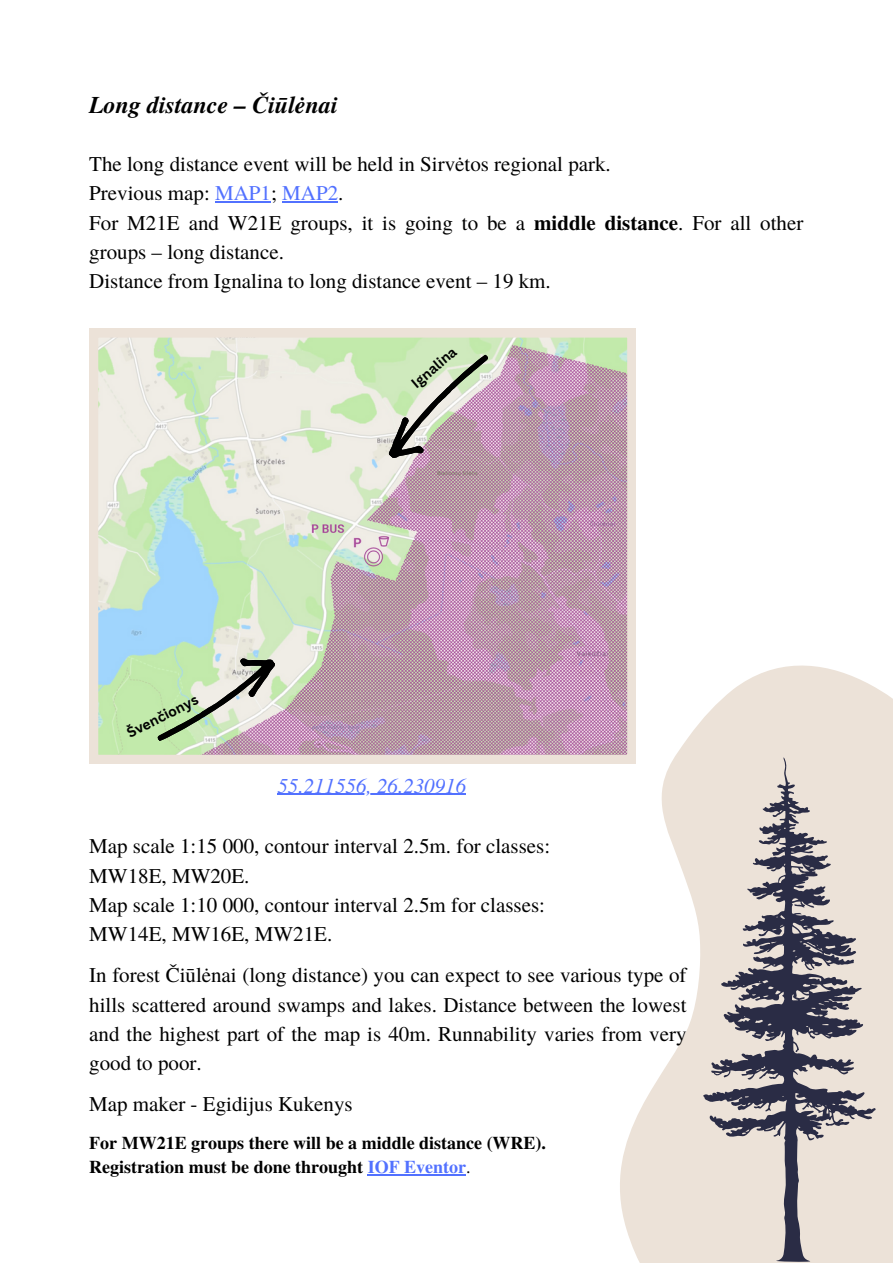
<style>
.page{position:relative;width:893px;height:1264px;background:#fff}
.page>*{position:absolute;margin:0;border:0;box-sizing:border-box;transform-origin:0 0}
.t1{font:italic 700 24px "Te X Gyre Termes";color:#000}
.t2{font:21px/29.2px "Te X Gyre Termes";color:#000}
.t3{font:italic 21px "Te X Gyre Termes";color:#5271ff}
.t4{font:700 18px/24.8px "Te X Gyre Termes";color:#000}
.t5{font:700 13.95px "Canva Sans";color:#000}
.s1{color:#5271ff}
.s2{font-weight:700}
.s3{font-weight:400}
</style>
<div class="page">
<svg style="left:560px;top:604px;width:332px;height:658px"></svg>
<hr style="left:215px;top:201px;width:56px;height:2px;background:#5271ff">
<hr style="left:282px;top:201px;width:56px;height:2px;background:#5271ff">
<svg style="left:89px;top:328px;width:546px;height:435px;background:#cbc1c2"></svg>
<svg style="left:147px;top:644px;width:136px;height:110px;background:#bfcdb3"></svg>
<svg style="left:378px;top:343px;width:123px;height:127px;background:#c1beb3"></svg>
<hr style="left:277px;top:793px;width:189px;height:1px;background:#5271ff">
<svg style="left:702px;top:757px;width:173px;height:505px;background:#bbb4b3"></svg>
<hr style="left:367px;top:1174px;width:99px;height:1px;background:#5271ff">
<p class="t1" style="left:89px;top:87px;width:250px">Long distance – Čiūlėnai</p>
<p class="t2" style="left:89px;top:148px;width:523px">The long distance event will be held in Sirvėtos regional park.</p>
<p class="t2" style="left:89px;top:178px;width:256px">Previous map: <span class="s1">MAP1</span>; <span class="s1">MAP2</span>.</p>
<p class="t2" style="left:89px;top:207px;width:715px">For M21E and W21E groups, it is going to be a <span class="s2">middle distance</span>. For all other groups – long distance.</p>
<p class="t2" style="left:89px;top:265px;width:463px">Distance from Ignalina to long distance event – 19 km.</p>
<p class="t5" style="left:407px;top:377px;width:56px;rotate:-40deg">Ignalina</p>
<p class="t5" style="left:123px;top:725px;width:79px;rotate:-27deg">Švenčionys</p>
<p class="t3" style="left:277px;top:770px;width:190px">55.211556, 26.230916</p>
<p class="t2" style="left:89px;top:830px;width:462px">Map scale 1:15 000, contour interval 2.5m. for classes:</p>
<p class="t2" style="left:89px;top:860px;width:162px">MW18E, MW20E.</p>
<p class="t2" style="left:89px;top:889px;width:457px">Map scale 1:10 000, contour interval 2.5m for classes:</p>
<p class="t2" style="left:89px;top:918px;width:244px">MW14E, MW16E, MW21E.</p>
<p class="t2" style="left:89px;top:959px;width:598px;text-align:justify">In forest Čiūlėnai (long distance) you can expect to see various type of hills scattered around swamps and lakes. Distance between the lowest and the highest part of the map is 40m. Runnability varies from very good to poor.</p>
<p class="t2" style="left:89px;top:1088px;width:265px">Map maker - Egidijus Kukenys</p>
<p class="t4" style="left:89px;top:1129px;width:458px">For MW21E groups there will be a middle distance (WRE).<br>Registration must be done throught <span class="s1">IOF Eventor</span><span class="s3">.</span></p>
</div>
